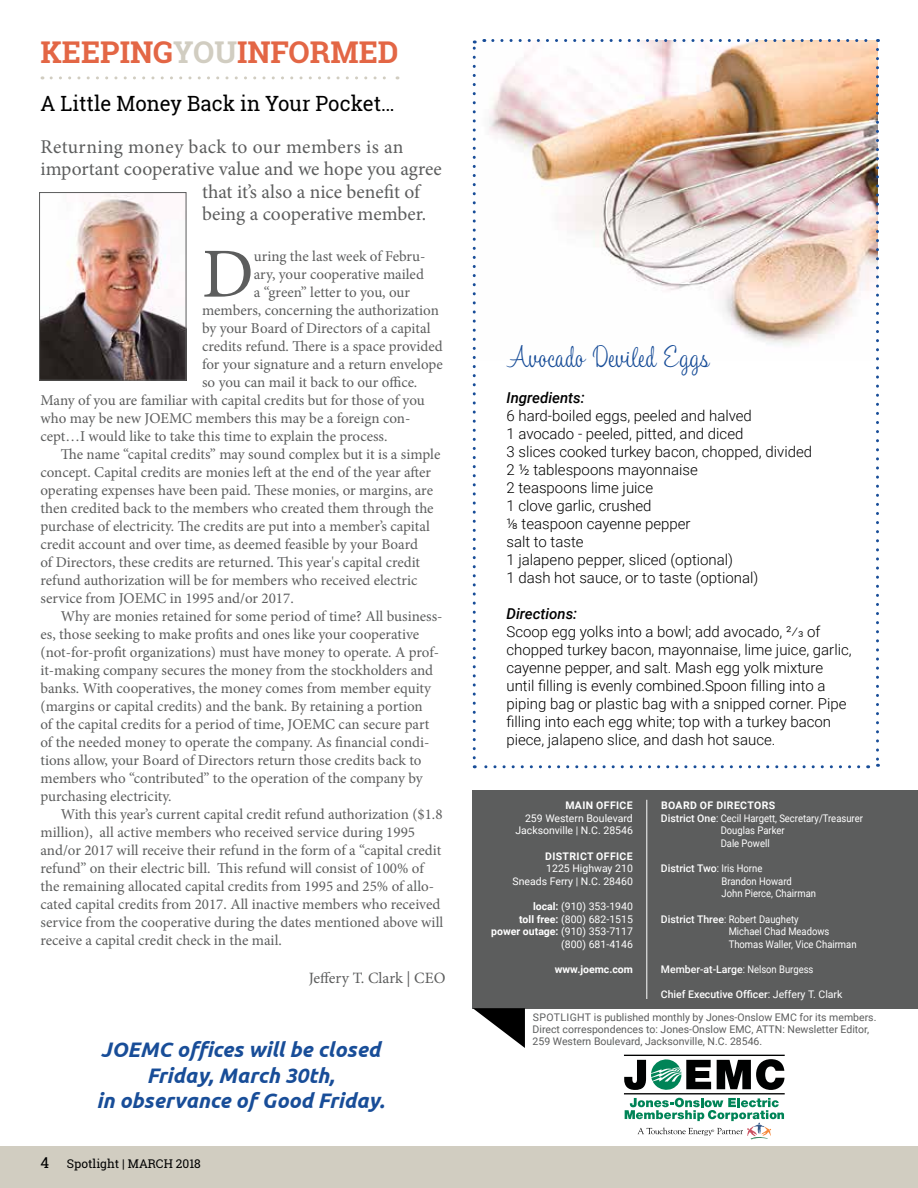
<style>
.page{position:relative;width:918px;height:1188px;background:#fff}
.page>*{position:absolute;margin:0;border:0;box-sizing:border-box;transform-origin:0 0}
.t1{font:70.35px "Minion Pro";color:#5c5d5d}
.t2{font:700 30px "Roboto Slab";color:#e36645}
.t3{font:30px "Tamarillo JF";color:#184d98}
.t4{font:italic 700 21px/25.2px "Ubuntu";color:#184d98;text-align:center}
.t5{font:21px "Roboto Slab";color:#000}
.t6{font:19.5px "Minion Pro";color:#5c5d5d}
.t7{font:19.5px "Minion Pro";letter-spacing:.02em;color:#5c5d5d}
.t8{font:15.75px "Minion Pro";color:#5c5d5d}
.t9{font:15px "Minion Pro";color:#5c5d5d}
.t10{font:300 15px/18px "Roboto";color:#000101}
.t11{font:italic 500 15px "Roboto";color:#000101}
.t12{font:12px "Roboto Slab";color:#000}
.t13{font:10.5px/12.6px "Roboto";color:#fff;scale:.9 1}
.t14{font:10.5px/12px "Roboto";color:#5c5d5d}
.t15{font:10.5px/12.6px "Roboto";color:#fff;text-align:right}
.t16{font:500 10.5px "Roboto";color:#fff}
.t17{font:700 10.5px "Roboto";letter-spacing:.035em;color:#fff}
.t18{font:700 10.5px "Roboto";color:#fff}
.s1{color:#d1cdc1}
.s2{font-size:15px}
.s3{font-weight:700}
.s4{font-weight:500}
.s5{font-weight:400}
</style>
<div class="page">
<div style="left:0;top:1147px;width:918px;height:41px;background:#d1cdc1"></div>
<img style="left:41px;top:194px;width:143px;height:184px">
<div style="left:39px;top:192px;width:147px;height:188px;border:1px solid #5c5d5d"></div>
<div style="left:473px;top:790px;width:445px;height:218px;background:#5c5d5d"></div>
<hr style="left:646px;top:800px;width:1px;height:199px;background:#fff">
<svg style="left:473px;top:1008px;width:52px;height:40px"></svg>
<svg style="left:51px;top:76px;width:347px;height:3px"></svg>
<img style="left:476px;top:40px;width:402px;height:305px">
<svg style="left:493px;top:39px;width:386px;height:3px"></svg>
<svg style="left:876px;top:49px;width:3px;height:718px"></svg>
<svg style="left:474px;top:765px;width:385px;height:3px"></svg>
<svg style="left:473px;top:40px;width:3px;height:718px"></svg>
<svg style="left:717px;top:1059px;width:67px;height:31px"></svg>
<svg style="left:624px;top:1059px;width:87px;height:31px"></svg>
<hr style="left:624px;top:1093px;width:161px;height:1px;background:#000101">
<hr style="left:624px;top:1055px;width:161px;height:1px;background:#000101">
<svg style="left:625px;top:1098px;width:159px;height:41px"></svg>
<h2 class="t2" style="left:40px;top:31px;width:360px">KEEPING<span class="s1">YOU</span>INFORMED</h2>
<h3 class="t5" style="left:40px;top:89px;width:356px">A Little Money Back in Your Pocket…</h3>
<h3 class="t7" style="left:40px;top:133px;width:365px">Returning money back to our members is an</h3>
<h3 class="t6" style="left:40px;top:156px;width:403px">important cooperative value and we hope you agree</h3>
<h3 class="t6" style="left:202px;top:178px;width:219px">that it’s also a nice benefit of</h3>
<h3 class="t6" style="left:202px;top:201px;width:226px">being a cooperative member.</h3>
<h1 class="t1" style="left:202px;top:227px;width:53px">D</h1>
<p class="t9" style="left:254px;top:246px;width:173px">uring the last week of Febru-</p>
<p class="t9" style="left:254px;top:264px;width:172px">ary, your cooperative mailed</p>
<p class="t9" style="left:254px;top:282px;width:158px">a “green” letter to you, our</p>
<p class="t9" style="left:202px;top:300px;width:238px">members, concerning the authorization</p>
<p class="t9" style="left:202px;top:318px;width:230px">by your Board of Directors of a capital</p>
<p class="t9" style="left:202px;top:336px;width:242px">credits refund. There is a space provided</p>
<p class="t9" style="left:202px;top:354px;width:242px">for your signature and a return envelope</p>
<p class="t9" style="left:202px;top:372px;width:217px">so you can mail it back to our office.</p>
<p class="t9" style="left:40px;top:390px;width:386px">Many of you are familiar with capital credits but for those of you</p>
<p class="t9" style="left:40px;top:408px;width:371px">who may be new JOEMC members this may be a foreign con-</p>
<p class="t9" style="left:40px;top:426px;width:348px">cept…I would like to take this time to explain the process.</p>
<p class="t9" style="left:61px;top:444px;width:381px">The name “capital credits” may sound complex but it is a simple</p>
<p class="t9" style="left:40px;top:462px;width:392px">concept. Capital credits are monies left at the end of the year after</p>
<p class="t9" style="left:40px;top:480px;width:394px">operating expenses have been paid. These monies, or margins, are</p>
<p class="t9" style="left:40px;top:498px;width:395px">then credited back to the members who created them through the</p>
<p class="t9" style="left:40px;top:516px;width:391px">purchase of electricity. The credits are put into a member’s capital</p>
<p class="t9" style="left:40px;top:534px;width:379px">credit account and over time, as deemed feasible by your Board</p>
<p class="t9" style="left:40px;top:552px;width:381px">of Directors, these credits are returned. This year's capital credit</p>
<p class="t9" style="left:40px;top:570px;width:379px">refund authorization will be for members who received electric</p>
<p class="t9" style="left:40px;top:588px;width:255px">service from JOEMC in 1995 and/or 2017.</p>
<p class="t9" style="left:61px;top:606px;width:383px">Why are monies retained for some period of time? All business-</p>
<p class="t9" style="left:40px;top:624px;width:380px">es, those seeking to make profits and ones like your cooperative</p>
<p class="t9" style="left:40px;top:642px;width:400px">(not-for-profit organizations) must have money to operate. A prof-</p>
<p class="t9" style="left:40px;top:660px;width:394px">it-making company secures the money from the stockholders and</p>
<p class="t9" style="left:40px;top:678px;width:392px">banks. With cooperatives, the money comes from member equity</p>
<p class="t9" style="left:40px;top:696px;width:384px">(margins or capital credits) and the bank. By retaining a portion</p>
<p class="t9" style="left:40px;top:714px;width:390px">of the capital credits for a period of time, JOEMC can secure part</p>
<p class="t9" style="left:40px;top:732px;width:390px">of the needed money to operate the company. As financial condi-</p>
<p class="t9" style="left:40px;top:750px;width:383px">tions allow, your Board of Directors return those credits back to</p>
<p class="t9" style="left:40px;top:768px;width:384px">members who “contributed” to the operation of the company by</p>
<p class="t9" style="left:40px;top:786px;width:133px">purchasing electricity.</p>
<p class="t9" style="left:61px;top:804px;width:383px">With this year’s current capital credit refund authorization ($1.8</p>
<p class="t9" style="left:40px;top:822px;width:376px">million), all active members who received service during 1995</p>
<p class="t9" style="left:40px;top:840px;width:402px">and/or 2017 will receive their refund in the form of a “capital credit</p>
<p class="t9" style="left:40px;top:858px;width:385px">refund” on their electric bill. This refund will consist of 100% of</p>
<p class="t9" style="left:40px;top:876px;width:395px">the remaining allocated capital credits from 1995 and 25% of allo-</p>
<p class="t9" style="left:40px;top:894px;width:401px">cated capital credits from 2017. All inactive members who received</p>
<p class="t9" style="left:40px;top:912px;width:404px">service from the cooperative during the dates mentioned above will</p>
<p class="t9" style="left:40px;top:930px;width:243px">receive a capital credit check in the mail.</p>
<p class="t8" style="left:309px;top:967px;width:138px">Jeffery T. Clark | CEO</p>
<h3 class="t4" style="left:97px;top:1037px;width:290px">JOEMC offices will be closed<br>Friday, March 30th,<br>in observance of Good Friday.</h3>
<p class="t12" style="left:40px;top:1155px;width:162px"><span class="s2">4</span> Spotlight | MARCH 2018</p>
<h2 class="t3" style="left:506px;top:337px;width:204px">Avocado Deviled Eggs</h2>
<p class="t11" style="left:506px;top:387px;width:80px">Ingredients:</p>
<p class="t10" style="left:506px;top:406px;width:307px">6 hard-boiled eggs, peeled and halved<br>1 avocado - peeled, pitted, and diced<br>3 slices cooked turkey bacon, chopped, divided<br>2 ½ tablespoons mayonnaise<br>2 teaspoons lime juice<br>1 clove garlic, crushed<br>⅛ teaspoon cayenne pepper<br>salt to taste<br>1 jalapeno pepper, sliced (optional)<br>1 dash hot sauce, or to taste (optional)</p>
<p class="t11" style="left:506px;top:603px;width:72px">Directions:</p>
<p class="t10" style="left:506px;top:622px;width:347px">Scoop egg yolks into a bowl; add avocado, 2/3 of chopped turkey bacon, mayonnaise, lime juice, garlic, cayenne pepper, and salt. Mash egg yolk mixture until filling is evenly combined.Spoon filling into a piping bag or plastic bag with a snipped corner. Pipe filling into each egg white; top with a turkey bacon piece, jalapeno slice, and dash hot sauce.</p>
<p class="t17" style="left:565px;top:798px;width:69px">MAIN OFFICE</p>
<p class="t15" style="left:515px;top:811px;width:119px">259 Western Boulevard<br>Jacksonville | N.C. 28546</p>
<p class="t17" style="left:545px;top:848px;width:89px">DISTRICT OFFICE</p>
<p class="t15" style="left:513px;top:862px;width:122px">1225 Highway 210<br>Sneads Ferry | N.C. 28460</p>
<p class="t15" style="left:491px;top:900px;width:143px"><span class="s3">local:</span> (910) 353-1940<br><span class="s3">toll free:</span> (800) 682-1515 <span class="s3">power outage:</span> (910) 353-7117 (800) 681-4146</p>
<p class="t18" style="left:555px;top:962px;width:80px">www.joemc.com</p>
<p class="t14" style="left:533px;top:1011px;width:345px">SPOTLIGHT is published monthly by Jones-Onslow EMC for its members.<br>Direct correspondences to: Jones-Onslow EMC, ATTN: Newsletter Editor,<br>259 Western Boulevard, Jacksonville, N.C. 28546.</p>
<p class="t17" style="left:661px;top:798px;width:116px">BOARD OF DIRECTORS</p>
<p class="t13" style="left:661px;top:811px;width:226px"><span class="s4">District One</span>: Cecil Hargett, Secretary/Treasurer</p>
<p class="t13" style="left:721px;top:824px;width:72px">Douglas Parker</p>
<p class="t13" style="left:721px;top:837px;width:56px">Dale Powell</p>
<p class="t13" style="left:722px;top:862px;width:107px;text-indent:-61px"><span class="s4">District Two</span>: Iris Horne<br>Brandon Howard<br>John Pierce, Chairman</p>
<p class="t13" style="left:729px;top:912px;width:144px;text-indent:-68px"><span class="s4">District Three</span>: Robert Daughety<br>Michael Chad Meadows<br>Thomas Waller, Vice Chairman</p>
<p class="t16" style="left:661px;top:962px;width:154px">Member-at-Large<span class="s5">: Nelson Burgess</span></p>
<p class="t16" style="left:661px;top:987px;width:183px">Chief Executive Officer<span class="s5">: Jeffery T. Clark</span></p>
</div>
